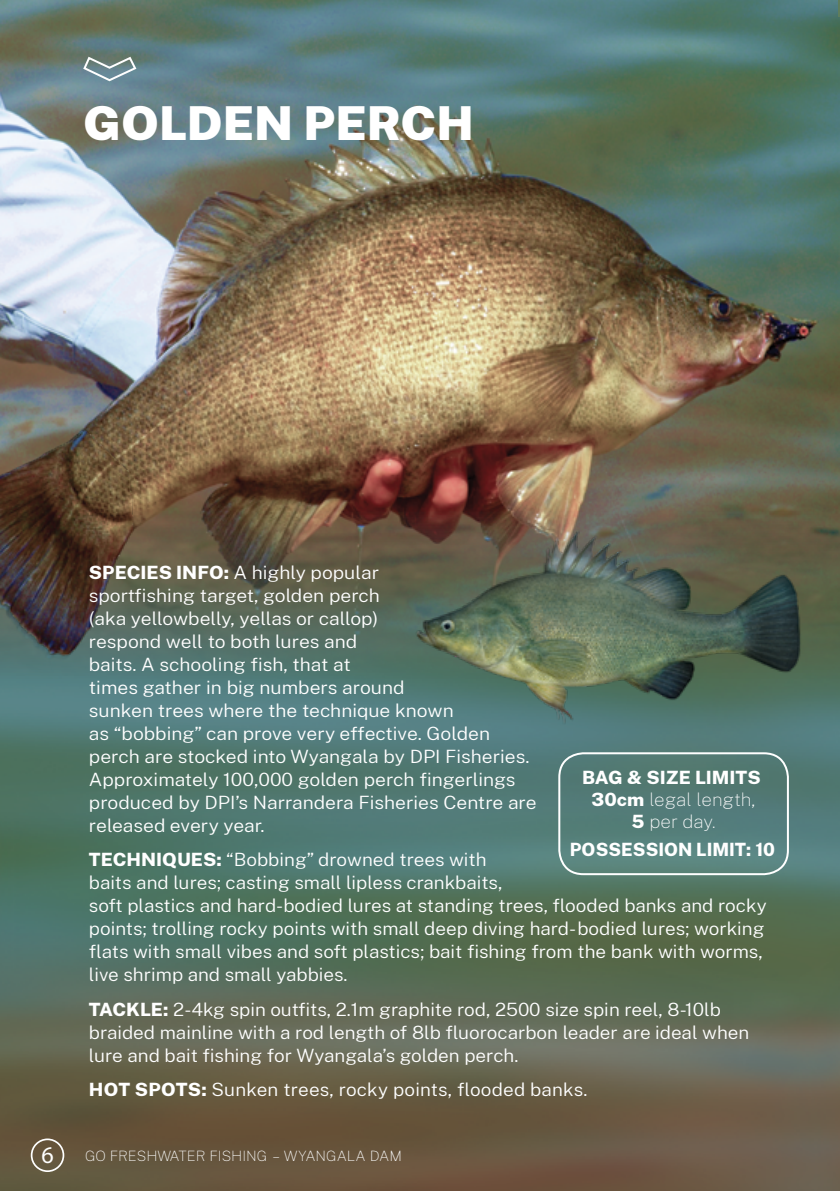
<style>
.page{position:relative;width:840px;height:1191px;background:#fff}
.page>*{position:absolute;margin:0;border:0;box-sizing:border-box;transform-origin:0 0}
.Body_Copy__RL{font:900 46px "Public Sans NSW";color:#fff;scale:1.05 1}
.t1{font:24px "Myriad Pro";color:#fff}
.Body_Copy__RL-2{font:300 18px/23px "Public Sans NSW";color:#fff;scale:1.05 1}
.Body_Copy__RL-3{font:300 18px/23px "Public Sans NSW";color:#fff;scale:1.07 1}
.Body_Copy__RL-4{font:100 18px/22px "Public Sans NSW";color:#fff;text-align:center;scale:1.05 1}
.Body_Copy__RL-5{font:800 18px "Public Sans NSW";color:#fff}
.Body_Copy__RL-6{font:800 18px "Public Sans NSW";color:#fff;scale:1.05 1}
.t2{font:100 14px "Public Sans NSW";color:#fff;scale:1.05 1}
.s1{font-weight:800}
</style>
<div class="page">
<img style="left:839px;top:0;width:1px;height:1191px">
<img style="left:0;top:0;width:839px;height:511px">
<img style="left:0;top:511px;width:839px;height:680px">
<svg style="left:82px;top:55px;width:56px;height:27px;background:#7f9699"></svg>
<img style="left:411px;top:527px;width:394px;height:199px">
<div style="left:31px;top:1138px;width:33px;height:34px;border:2px solid #fff;border-radius:50%"></div>
<img style="left:0;top:411px;width:175px;height:277px">
<svg style="left:762px;top:0;width:77px;height:65px;background:#4c766d"></svg>
<div style="left:558px;top:752px;width:230px;height:123px;border:2px solid #fff;border-radius:24px"></div>
<p class="Body_Copy__RL" style="left:83px;top:88px;width:373px">GOLDEN PERCH</p>
<p class="Body_Copy__RL-3" style="left:89px;top:559px;width:420px"><span class="s1">SPECIES INFO:</span> A highly popular<br>sportfishing target, golden perch<br>(aka yellowbelly, yellas or callop)<br>respond well to both lures and<br>baits. A schooling fish, that at<br>times gather in big numbers around<br>sunken trees where the technique known<br>as “bobbing” can prove very effective. Golden perch are stocked into Wyangala by DPI Fisheries.<br>Approximately 100,000 golden perch fingerlings produced by DPI’s Narrandera Fisheries Centre are released every year.</p>
<p class="Body_Copy__RL-2" style="left:89px;top:847px;width:646px"><span class="s1">TECHNIQUES:</span> “Bobbing” drowned trees with<br>baits and lures; casting small lipless crankbaits,<br>soft plastics and hard-bodied lures at standing trees, flooded banks and rocky points; trolling rocky points with small deep diving hard-bodied lures; working flats with small vibes and soft plastics; bait fishing from the bank with worms, live shrimp and small yabbies.</p>
<p class="Body_Copy__RL-2" style="left:89px;top:996px;width:630px"><span class="s1">TACKLE:</span> 2-4kg spin outfits, 2.1m graphite rod, 2500 size spin reel, 8-10lb braided mainline with a rod length of 8lb fluorocarbon leader are ideal when lure and bait fishing for Wyangala’s golden perch.</p>
<p class="Body_Copy__RL-2" style="left:89px;top:1076px;width:476px"><span class="s1">HOT SPOTS:</span> Sunken trees, rocky points, flooded banks.</p>
<p class="Body_Copy__RL-6" style="left:582px;top:764px;width:171px">BAG &amp; SIZE LIMITS</p>
<p class="Body_Copy__RL-4" style="left:591px;top:788px;width:157px"><span class="s1">30cm</span> legal length,<br><span class="s1">5</span> per day.</p>
<p class="Body_Copy__RL-5" style="left:569px;top:836px;width:207px">POSSESSION LIMIT: 10</p>
<h2 class="t1" style="left:41px;top:1140px;width:14px">6</h2>
<p class="t2" style="left:85px;top:1145px;width:303px">GO FRESHWATER FISHING – WYANGALA DAM</p>
</div>
